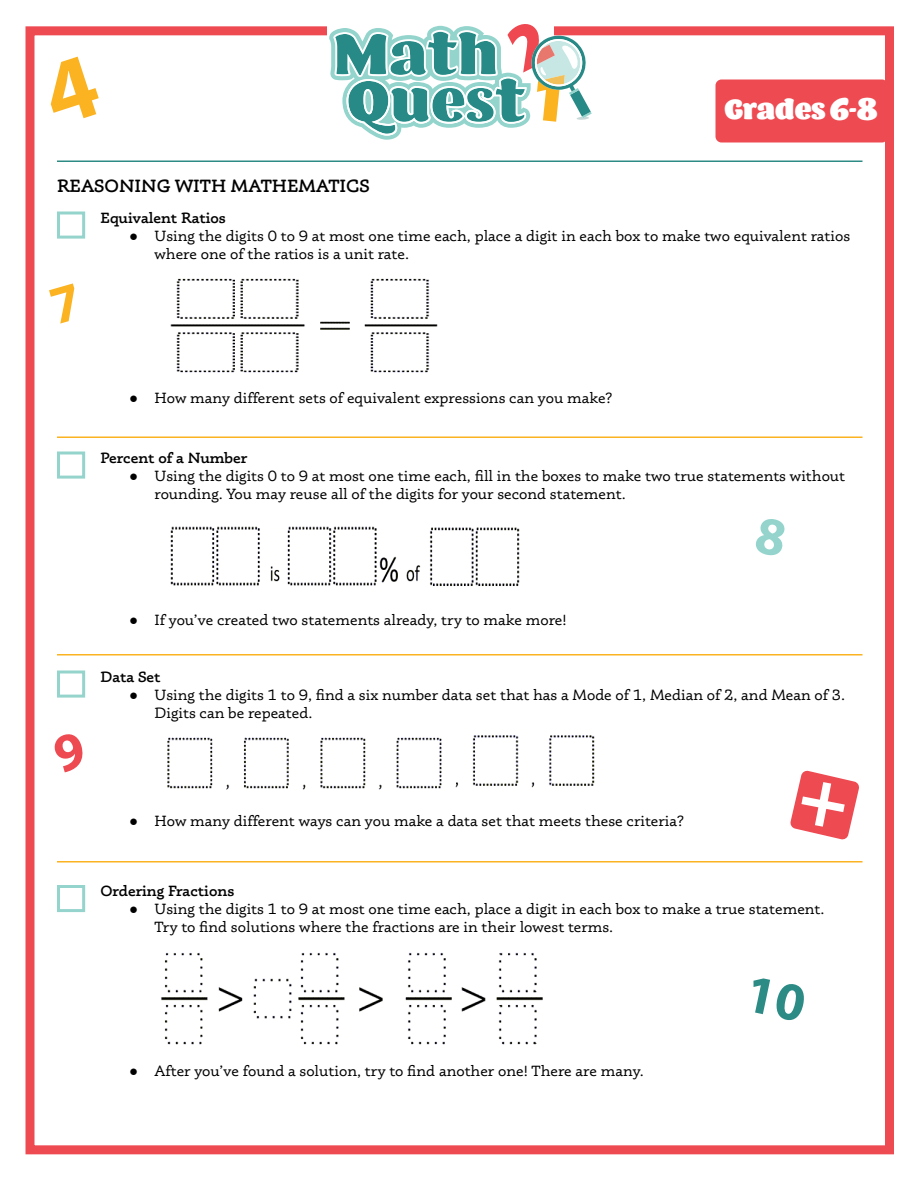
<style>
.page{position:relative;width:918px;height:1188px;background:#fff}
.page>*{position:absolute;margin:0;border:0;box-sizing:border-box;transform-origin:0 0}
.t1{font:28.5px "Barricada Pro";color:#fff}
.t2{font:600 18px "Phoreus Cherokee";color:#000}
.t3{font:15px/18px "Phoreus Cherokee";color:#000}
.t4{font:600 15px "Phoreus Cherokee";color:#000}
.s1{font-family:"Arial"}
</style>
<div class="page">
<div style="left:26px;top:26px;width:868px;height:1128px;border:9px solid #ee4a52"></div>
<div style="left:328px;top:20px;width:226px;height:92px;background:#fff"></div>
<svg style="left:329px;top:24px;width:263px;height:116px"></svg>
<div style="left:716px;top:80px;width:172px;height:62px;background:#ee4a52;border-radius:6px"></div>
<div style="left:57px;top:212px;width:28px;height:27px;border:3px solid #94d4cd"></div>
<img style="left:170px;top:278px;width:268px;height:95px">
<div style="left:57px;top:452px;width:28px;height:27px;border:3px solid #94d4cd"></div>
<img style="left:170px;top:526px;width:350px;height:60px">
<div style="left:57px;top:670px;width:28px;height:28px;border:3px solid #94d4cd"></div>
<img style="left:167px;top:736px;width:428px;height:54px">
<div style="left:57px;top:885px;width:28px;height:27px;border:3px solid #94d4cd"></div>
<img style="left:161px;top:952px;width:382px;height:93px">
<hr style="left:57px;top:436px;width:805px;height:2px;background:#fbb321">
<hr style="left:57px;top:654px;width:805px;height:2px;background:#fbb321">
<hr style="left:57px;top:861px;width:805px;height:1px;background:#fbb321">
<hr style="left:57px;top:160px;width:805px;height:2px;background:#2c8b85">
<svg style="left:790px;top:770px;width:69px;height:70px"></svg>
<p class="t1" style="left:725px;top:93px;width:155px">Grades 6-8</p>
<p class="t2" style="left:57px;top:175px;width:314px">REASONING WITH MATHEMATICS</p>
<p class="t4" style="left:100px;top:209px;width:127px">Equivalent Ratios</p>
<p class="t3" style="left:154px;top:227px;width:697px;text-indent:-26px"><span class="s1">●</span> Using the digits 0 to 9 at most one time each, place a digit in each box to make two equivalent ratios where one of the ratios is a unit rate.</p>
<p class="t3" style="left:129px;top:389px;width:485px"><span class="s1">●</span> How many different sets of equivalent expressions can you make?</p>
<p class="t4" style="left:100px;top:449px;width:148px">Percent of a Number</p>
<p class="t3" style="left:154px;top:467px;width:692px;text-indent:-26px"><span class="s1">●</span> Using the digits 0 to 9 at most one time each, fill in the boxes to make two true statements without rounding. You may reuse all of the digits for your second statement.</p>
<p class="t3" style="left:129px;top:611px;width:439px"><span class="s1">●</span> If you’ve created two statements already, try to make more!</p>
<p class="t4" style="left:100px;top:668px;width:62px">Data Set</p>
<p class="t3" style="left:154px;top:686px;width:692px;text-indent:-26px"><span class="s1">●</span> Using the digits 1 to 9, find a six number data set that has a Mode of 1, Median of 2, and Mean of 3.<br>Digits can be repeated.</p>
<p class="t3" style="left:129px;top:812px;width:556px"><span class="s1">●</span> How many different ways can you make a data set that meets these criteria?</p>
<p class="t4" style="left:100px;top:882px;width:135px">Ordering Fractions</p>
<p class="t3" style="left:154px;top:900px;width:672px;text-indent:-26px"><span class="s1">●</span> Using the digits 1 to 9 at most one time each, place a digit in each box to make a true statement.<br>Try to find solutions where the fractions are in their lowest terms.</p>
<p class="t3" style="left:129px;top:1062px;width:516px"><span class="s1">●</span> After you’ve found a solution, try to find another one! There are many.</p>
</div>
